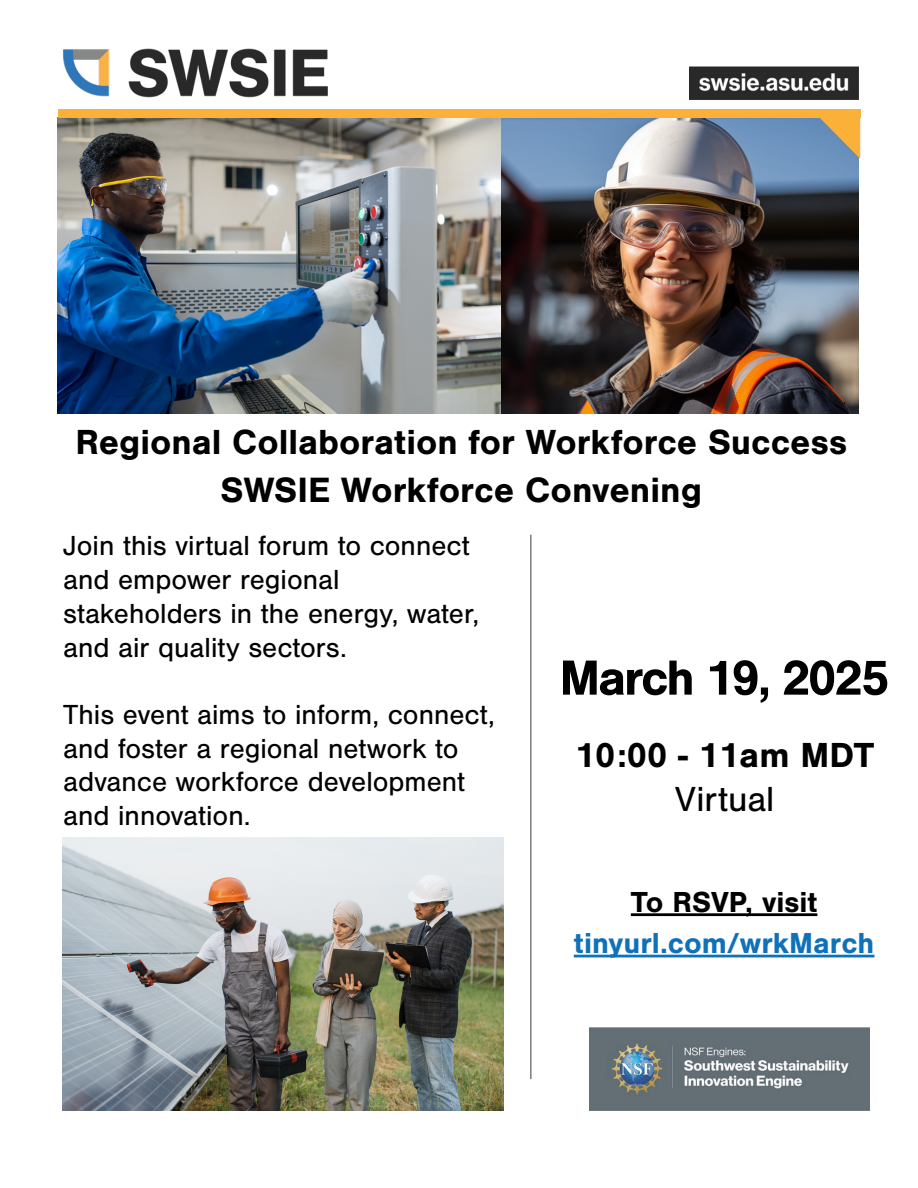
<style>
.page{position:relative;width:918px;height:1188px;background:#fff}
.page>*{position:absolute;margin:0;border:0;box-sizing:border-box;transform-origin:0 0}
.t1{font:700 51.15px "Nimbus San";letter-spacing:-.045em;color:#000}
.t2{font:700 36.45px "Nimbus San";color:#000}
.t3{font:700 36.15px/43.3px "Nimbus San";color:#000;text-align:center}
.t4{font:700 30px "Nimbus San";color:#0f71b9}
.t5{font:700 30px "Nimbus San";color:#000}
.t6{font:28.65px/33.8px "Nimbus San";color:#000}
.s1{font-weight:400}
</style>
<div class="page">
<hr style="left:631px;top:913px;width:186px;height:3px;background:#000">
<hr style="left:574px;top:955px;width:300px;height:2px;background:#0f71b9">
<img style="left:63px;top:48px;width:265px;height:50px">
<img style="left:689px;top:66px;width:170px;height:33px">
<hr style="left:530px;top:535px;width:1px;height:544px;background:#595959">
<img style="left:590px;top:1027px;width:279px;height:84px">
<img style="left:500px;top:117px;width:359px;height:296px">
<img style="left:58px;top:117px;width:442px;height:296px">
<img style="left:62px;top:837px;width:442px;height:274px">
<div style="left:58px;top:109px;width:802px;height:8px;background:#fbb03a"></div>
<svg style="left:819px;top:117px;width:41px;height:42px;background:#b09f7b"></svg>
<h1 class="t3" style="left:75px;top:421px;width:773px">Regional Collaboration for Workforce Success</h1>
<h1 class="t2" style="left:221px;top:469px;width:483px">SWSIE Workforce Convening</h1>
<p class="t6" style="left:63px;top:529px;width:418px">Join this virtual forum to connect and empower regional stakeholders in the energy, water, and air quality sectors.</p>
<h1 class="t1" style="left:559px;top:649px;width:331px">March 19, 2025</h1>
<h1 class="t3" style="left:575px;top:734px;width:301px">10:00 - 11am MDT<br><span class="s1">Virtual</span></h1>
<p class="t6" style="left:63px;top:698px;width:433px">This event aims to inform, connect, and foster a regional network to advance workforce development and innovation.</p>
<p class="t5" style="left:631px;top:885px;width:188px">To RSVP, visit</p>
<p class="t4" style="left:574px;top:926px;width:302px">tinyurl.com/wrkMarch</p>
</div>
